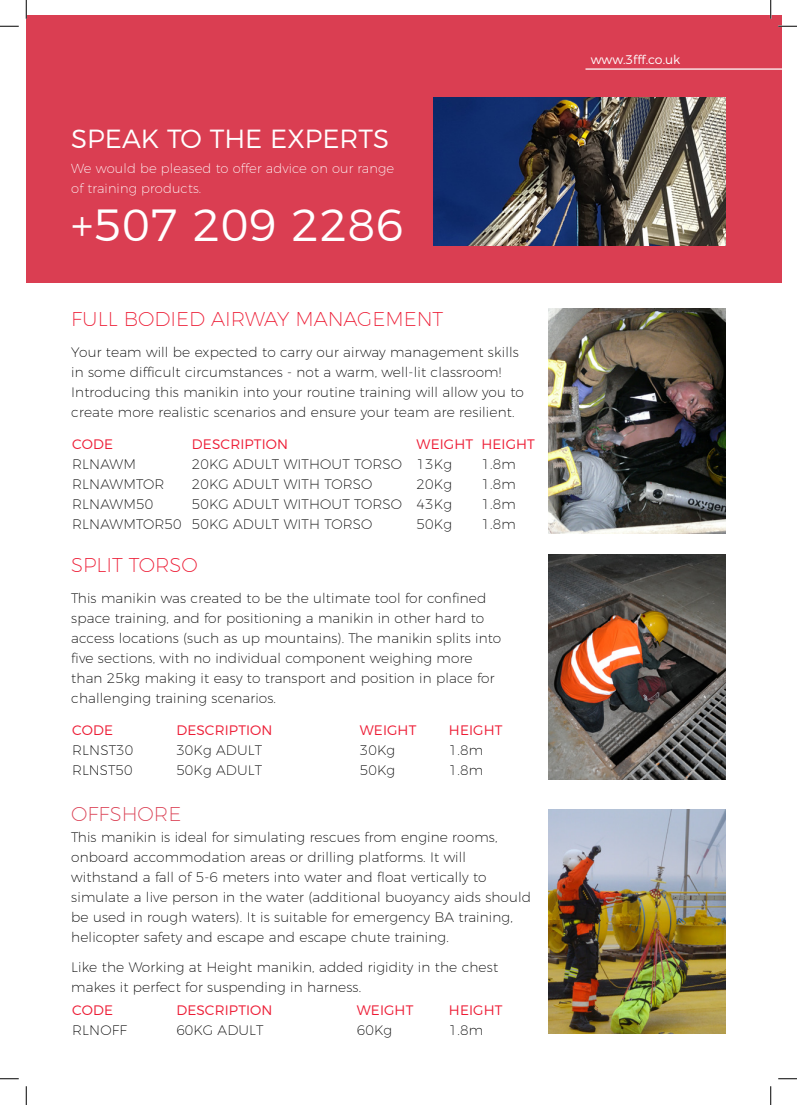
<style>
.page{position:relative;width:797px;height:1105px;background:#fff}
.page>*{position:absolute;margin:0;border:0;box-sizing:border-box;transform-origin:0 0}
.t1{font:300 45px "Montserrat";letter-spacing:.01em;color:#fff}
.t2{font:300 26.25px "Montserrat";color:#fff}
.t3{font:200 20px "Montserrat";color:#ed1b34}
.t4{font:200 20px "Montserrat";color:#da3e52}
.t5{font:200 13.75px/20px "Montserrat";letter-spacing:.01em;color:#000}
.t6{font:300 13.75px "Montserrat";letter-spacing:.01em;color:#ed1b34}
.t7{font:200 13.12px "Montserrat";letter-spacing:.01em;color:#fff}
.t8{font:300 12.5px "Montserrat";color:#fff}
</style>
<div class="page">
<div style="left:26px;top:16px;width:755px;height:267px;background:#da3e52"></div>
<img style="left:548px;top:555px;width:177px;height:224px">
<img style="left:434px;top:97px;width:291px;height:149px">
<img style="left:548px;top:308px;width:177px;height:225px">
<img style="left:548px;top:809px;width:177px;height:225px">
<hr style="left:585px;top:68px;width:196px;height:2px;background:#fff">
<svg style="left:0;top:25px;width:19px;height:2px"></svg>
<svg style="left:778px;top:25px;width:19px;height:2px"></svg>
<svg style="left:0;top:1078px;width:19px;height:1px"></svg>
<svg style="left:778px;top:1078px;width:19px;height:1px"></svg>
<svg style="left:25px;top:0;width:2px;height:19px"></svg>
<svg style="left:25px;top:1086px;width:2px;height:19px"></svg>
<svg style="left:770px;top:0;width:1px;height:19px"></svg>
<svg style="left:770px;top:1086px;width:1px;height:19px"></svg>
<p class="t2" style="left:71px;top:118px;width:319px">SPEAK TO THE EXPERTS</p>
<p class="t7" style="left:71px;top:159px;width:324px">We would be pleased to offer advice on our range</p>
<p class="t7" style="left:71px;top:179px;width:131px">of training products.</p>
<p class="t1" style="left:71px;top:190px;width:334px">+507 209 2286</p>
<p class="t3" style="left:71px;top:303px;width:373px">FULL BODIED AIRWAY MANAGEMENT</p>
<p class="t5" style="left:71px;top:341px;width:454px">Your team will be expected to carry our airway management skills in some difficult circumstances - not a warm, well-lit classroom!<br>Introducing this manikin into your routine training will allow you to create more realistic scenarios and ensure your team are resilient.</p>
<p class="t6" style="left:72px;top:434px;width:42px">CODE</p>
<p class="t5" style="left:72px;top:453px;width:65px">RLNAWM</p>
<p class="t5" style="left:72px;top:473px;width:94px">RLNAWMTOR</p>
<p class="t5" style="left:72px;top:493px;width:83px">RLNAWM50</p>
<p class="t5" style="left:72px;top:513px;width:111px">RLNAWMTOR50</p>
<p class="t6" style="left:192px;top:434px;width:98px">DESCRIPTION</p>
<p class="t5" style="left:192px;top:453px;width:212px">20KG ADULT WITHOUT TORSO</p>
<p class="t5" style="left:192px;top:473px;width:182px">20KG ADULT WITH TORSO</p>
<p class="t5" style="left:192px;top:493px;width:212px">50KG ADULT WITHOUT TORSO</p>
<p class="t5" style="left:192px;top:513px;width:182px">50KG ADULT WITH TORSO</p>
<p class="t6" style="left:416px;top:434px;width:58px">WEIGHT</p>
<p class="t5" style="left:416px;top:453px;width:37px">13Kg</p>
<p class="t5" style="left:416px;top:473px;width:37px">20Kg</p>
<p class="t5" style="left:416px;top:493px;width:37px">43Kg</p>
<p class="t5" style="left:416px;top:513px;width:37px">50Kg</p>
<p class="t6" style="left:481px;top:434px;width:55px">HEIGHT</p>
<p class="t5" style="left:481px;top:453px;width:36px">1.8m</p>
<p class="t5" style="left:481px;top:473px;width:36px">1.8m</p>
<p class="t5" style="left:481px;top:493px;width:36px">1.8m</p>
<p class="t5" style="left:481px;top:513px;width:36px">1.8m</p>
<p class="t3" style="left:71px;top:549px;width:128px">SPLIT TORSO</p>
<p class="t5" style="left:71px;top:587px;width:431px">This manikin was created to be the ultimate tool for confined space training, and for positioning a manikin in other hard to access locations (such as up mountains). The manikin splits into five sections, with no individual component weighing more than 25kg making it easy to transport and position in place for challenging training scenarios.</p>
<p class="t6" style="left:72px;top:719px;width:42px">CODE</p>
<p class="t5" style="left:72px;top:739px;width:63px">RLNST30</p>
<p class="t5" style="left:72px;top:759px;width:62px">RLNST50</p>
<p class="t6" style="left:176px;top:719px;width:98px">DESCRIPTION</p>
<p class="t5" style="left:176px;top:739px;width:87px">30Kg ADULT</p>
<p class="t5" style="left:176px;top:759px;width:87px">50Kg ADULT</p>
<p class="t6" style="left:360px;top:719px;width:58px">WEIGHT</p>
<p class="t5" style="left:360px;top:739px;width:37px">30Kg</p>
<p class="t5" style="left:360px;top:759px;width:37px">50Kg</p>
<p class="t6" style="left:449px;top:719px;width:55px">HEIGHT</p>
<p class="t5" style="left:449px;top:739px;width:36px">1.8m</p>
<p class="t5" style="left:449px;top:759px;width:36px">1.8m</p>
<p class="t4" style="left:71px;top:799px;width:112px">OFFSHORE</p>
<p class="t5" style="left:71px;top:826px;width:461px">This manikin is ideal for simulating rescues from engine rooms, onboard accommodation areas or drilling platforms. It will withstand a fall of 5-6 meters into water and float vertically to simulate a live person in the water (additional buoyancy aids should be used in rough waters). It is suitable for emergency BA training, helicopter safety and escape and escape chute training.</p>
<p class="t5" style="left:71px;top:956px;width:428px">Like the Working at Height manikin, added rigidity in the chest makes it perfect for suspending in harness.</p>
<p class="t6" style="left:72px;top:999px;width:42px">CODE</p>
<p class="t5" style="left:72px;top:1018px;width:56px">RLNOFF</p>
<p class="t6" style="left:176px;top:999px;width:98px">DESCRIPTION</p>
<p class="t5" style="left:176px;top:1018px;width:89px">60KG ADULT</p>
<p class="t6" style="left:357px;top:999px;width:58px">WEIGHT</p>
<p class="t5" style="left:357px;top:1018px;width:37px">60Kg</p>
<p class="t6" style="left:449px;top:999px;width:55px">HEIGHT</p>
<p class="t5" style="left:449px;top:1018px;width:36px">1.8m</p>
<p class="t8" style="left:591px;top:50px;width:91px">www.3fff.co.uk</p>
</div>
